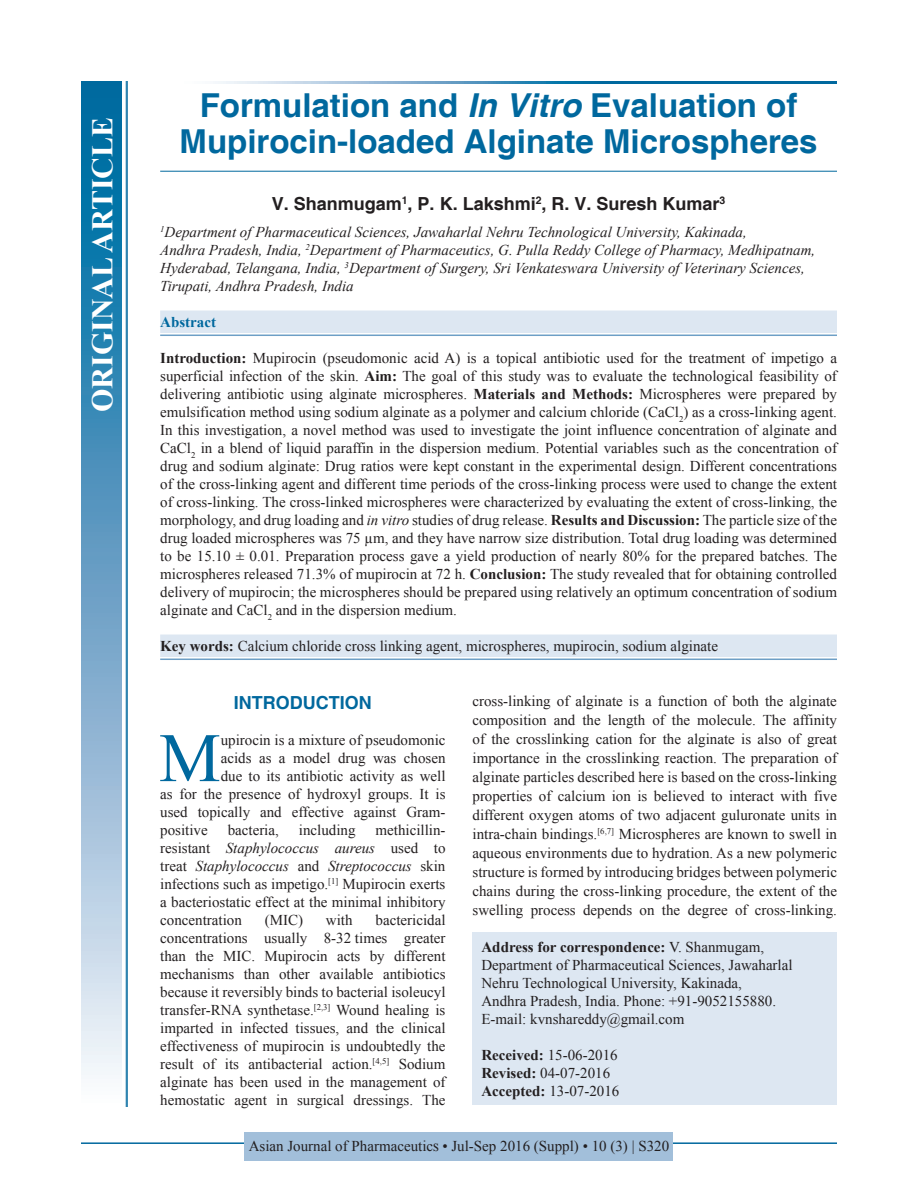
<style>
.page{position:relative;width:918px;height:1188px;background:#fff}
.page>*{position:absolute;margin:0;border:0;box-sizing:border-box;transform-origin:0 0}
.DROP_CAP_TX{font:69.3px "Times New Roman";color:#00689e}
.AT{font:700 33px/36px "Helvetica";color:#00689e;text-align:center}
.AH{font:700 30px "Times New Roman";color:#fff}
.AU{font:700 18px "Helvetica";color:#231f20}
.t1{font:700 18px "Helvetica";color:#00689e}
.DROP_CAP_TX-2{font:15px/18px "Times New Roman";color:#231f20;text-align:justify}
.ABS_1{font:15px/18px "Times New Roman";color:#231f20;text-align:justify}
.AFF{font:italic 15px/18px "Times New Roman";color:#231f20}
.ADD{font:15px/18px "Times New Roman";color:#231f20}
.KWD_1_L{font:15px "Times New Roman";color:#231f20}
.RF{font:15px "Times New Roman";color:#231f20}
.HIS{font:15px/18px "Times New Roman";color:#231f20}
.ABS{font:700 15px "Times New Roman";color:#00689e}
.s1{font-style:italic}
.s2{font-weight:700}
</style>
<div class="page">
<hr style="left:81px;top:1142px;width:756px;height:2px;background:#00689e">
<div style="left:245px;top:1132px;width:428px;height:28px;background:#a2bfda"></div>
<hr style="left:160px;top:171px;width:677px;height:1px;background:#00689e">
<div style="left:160px;top:311px;width:677px;height:22px;background:#dde7f2"></div>
<hr style="left:160px;top:335px;width:677px;height:1px;background:#6d9fc6">
<div style="left:160px;top:635px;width:677px;height:22px;background:#dde7f2"></div>
<hr style="left:160px;top:659px;width:677px;height:1px;background:#6d9fc6">
<div style="left:472px;top:933px;width:365px;height:172px;background:#dde7f2"></div>
<svg style="left:215px;top:81px;width:622px;height:3px;background:#4d94bc"></svg>
<div style="left:81px;top:81px;width:41px;height:1026px;background:linear-gradient(to bottom,#005e9a,#f6f0f9)"></div>
<hr style="left:127px;top:81px;width:1px;height:1026px;background:#00689e">
<hr style="left:126px;top:81px;width:1px;height:1026px;background:#00689e">
<p class="AH" style="left:81px;top:412px;width:296px;rotate:-90deg">ORIGINAL ARTICLE</p>
<p class="AT" style="left:180px;top:89px;width:640px">Formulation and <span class="s1">In Vitro</span> Evaluation of<br>Mupirocin-loaded Alginate Microspheres</p>
<p class="AU" style="left:272px;top:193px;width:455px">V. Shanmugam<sup>1</sup>, P. K. Lakshmi<sup>2</sup>, R. V. Suresh Kumar<sup>3</sup></p>
<p class="AFF" style="left:160px;top:223px;width:657px"><sup>1</sup>Department of Pharmaceutical Sciences, Jawaharlal Nehru Technological University, Kakinada,<br>Andhra Pradesh, India, <sup>2</sup>Department of Pharmaceutics, G. Pulla Reddy College of Pharmacy, Medhipatnam, Hyderabad, Telangana, India, <sup>3</sup>Department of Surgery, Sri Venkateswara University of Veterinary Sciences, Tirupati, Andhra Pradesh, India</p>
<p class="ABS" style="left:160px;top:311px;width:57px">Abstract</p>
<p class="ABS_1" style="left:160px;top:349px;width:678px"><span class="s2">Introduction:</span> Mupirocin (pseudomonic acid A) is a topical antibiotic used for the treatment of impetigo a superficial infection of the skin. <span class="s2">Aim:</span> The goal of this study was to evaluate the technological feasibility of delivering antibiotic using alginate microspheres. <span class="s2">Materials and Methods:</span> Microspheres were prepared by emulsification method using sodium alginate as a polymer and calcium chloride (CaCl<sub>2</sub>) as a cross-linking agent.<br>In this investigation, a novel method was used to investigate the joint influence concentration of alginate and CaCl<sub>2</sub> in a blend of liquid paraffin in the dispersion medium. Potential variables such as the concentration of drug and sodium alginate: Drug ratios were kept constant in the experimental design. Different concentrations of the cross-linking agent and different time periods of the cross-linking process were used to change the extent of cross-linking. The cross-linked microspheres were characterized by evaluating the extent of cross-linking, the morphology, and drug loading and <span class="s1">in vitro</span> studies of drug release. <span class="s2">Results and Discussion:</span> The particle size of the drug loaded microspheres was 75 µm, and they have narrow size distribution. Total drug loading was determined to be 15.10 ± 0.01. Preparation process gave a yield production of nearly 80% for the prepared batches. The microspheres released 71.3% of mupirocin at 72 h. <span class="s2">Conclusion:</span> The study revealed that for obtaining controlled delivery of mupirocin; the microspheres should be prepared using relatively an optimum concentration of sodium alginate and CaCl<sub>2</sub> and in the dispersion medium.</p>
<p class="KWD_1_L" style="left:160px;top:635px;width:559px"><span class="s2">Key words:</span> Calcium chloride cross linking agent, microspheres, mupirocin, sodium alginate</p>
<h1 class="t1" style="left:234px;top:692px;width:139px">INTRODUCTION</h1>
<p class="DROP_CAP_TX" style="left:159px;top:709px;width:63px">M</p>
<p class="DROP_CAP_TX-2" style="left:221px;top:731px;width:226px">upirocin is a mixture of pseudomonic</p>
<p class="DROP_CAP_TX-2" style="left:221px;top:749px;width:226px">acids as a model drug was chosen</p>
<p class="DROP_CAP_TX-2" style="left:221px;top:767px;width:226px">due to its antibiotic activity as well</p>
<p class="DROP_CAP_TX-2" style="left:160px;top:785px;width:287px">as for the presence of hydroxyl groups. It is</p>
<p class="DROP_CAP_TX-2" style="left:160px;top:803px;width:287px">used topically and effective against Gram-</p>
<p class="DROP_CAP_TX-2" style="left:160px;top:821px;width:49px">positive</p>
<p class="DROP_CAP_TX-2" style="left:228px;top:821px;width:53px">bacteria,</p>
<p class="DROP_CAP_TX-2" style="left:299px;top:821px;width:58px">including</p>
<p class="DROP_CAP_TX-2" style="left:160px;top:821px;width:287px;text-indent:215px">methicillin&shy;resistant <span class="s1">Staphylococcus aureus</span> used to treat <span class="s1">Staphylococcus</span> and <span class="s1">Streptococcus</span> skin infections such as impetigo.<sup>[1]</sup> Mupirocin exerts a bacteriostatic effect at the minimal inhibitory concentration</p>
<p class="DROP_CAP_TX-2" style="left:160px;top:911px;width:287px;text-indent:215px">bactericidal concentrations usually 8-32 times greater than the MIC. Mupirocin acts by different mechanisms than other available antibiotics because it reversibly binds to bacterial isoleucyl transfer-RNA synthetase.<sup>[2,3]</sup> Wound healing is imparted in infected tissues, and the clinical effectiveness of mupirocin is undoubtedly the result of its antibacterial action.<sup>[4,5]</sup> Sodium alginate has been used in the management of hemostatic agent in surgical dressings. The</p>
<p class="DROP_CAP_TX-2" style="left:265px;top:911px;width:40px">(MIC)</p>
<p class="DROP_CAP_TX-2" style="left:326px;top:911px;width:28px">with</p>
<p class="DROP_CAP_TX-2" style="left:472px;top:691px;width:366px;line-height:18.9px">cross-linking of alginate is a function of both the alginate composition and the length of the molecule. The affinity of the crosslinking cation for the alginate is also of great importance in the crosslinking reaction. The preparation of alginate particles described here is based on the cross-linking properties of calcium ion is believed to interact with five different oxygen atoms of two adjacent guluronate units in intra-chain bindings.<sup>[6,7]</sup> Microspheres are known to swell in aqueous environments due to hydration. As a new polymeric structure is formed by introducing bridges between polymeric chains during the cross-linking procedure, the extent of the swelling process depends on the degree of cross-linking.</p>
<p class="ADD" style="left:482px;top:938px;width:313px"><span class="s2">Address for correspondence:</span> V. Shanmugam, Department of Pharmaceutical Sciences, Jawaharlal Nehru Technological University, Kakinada,<br>Andhra Pradesh, India. Phone: +91-9052155880.<br>E-mail: kvnshareddy@gmail.com</p>
<p class="HIS" style="left:482px;top:1046px;width:139px"><span class="s2">Received:</span> 15-06-2016<br><span class="s2">Revised:</span> 04-07-2016<br><span class="s2">Accepted:</span> 13-07-2016</p>
<p class="RF" style="left:249px;top:1136px;width:422px">Asian Journal of Pharmaceutics • Jul-Sep 2016 (Suppl) • 10 (3) | S320</p>
</div>
